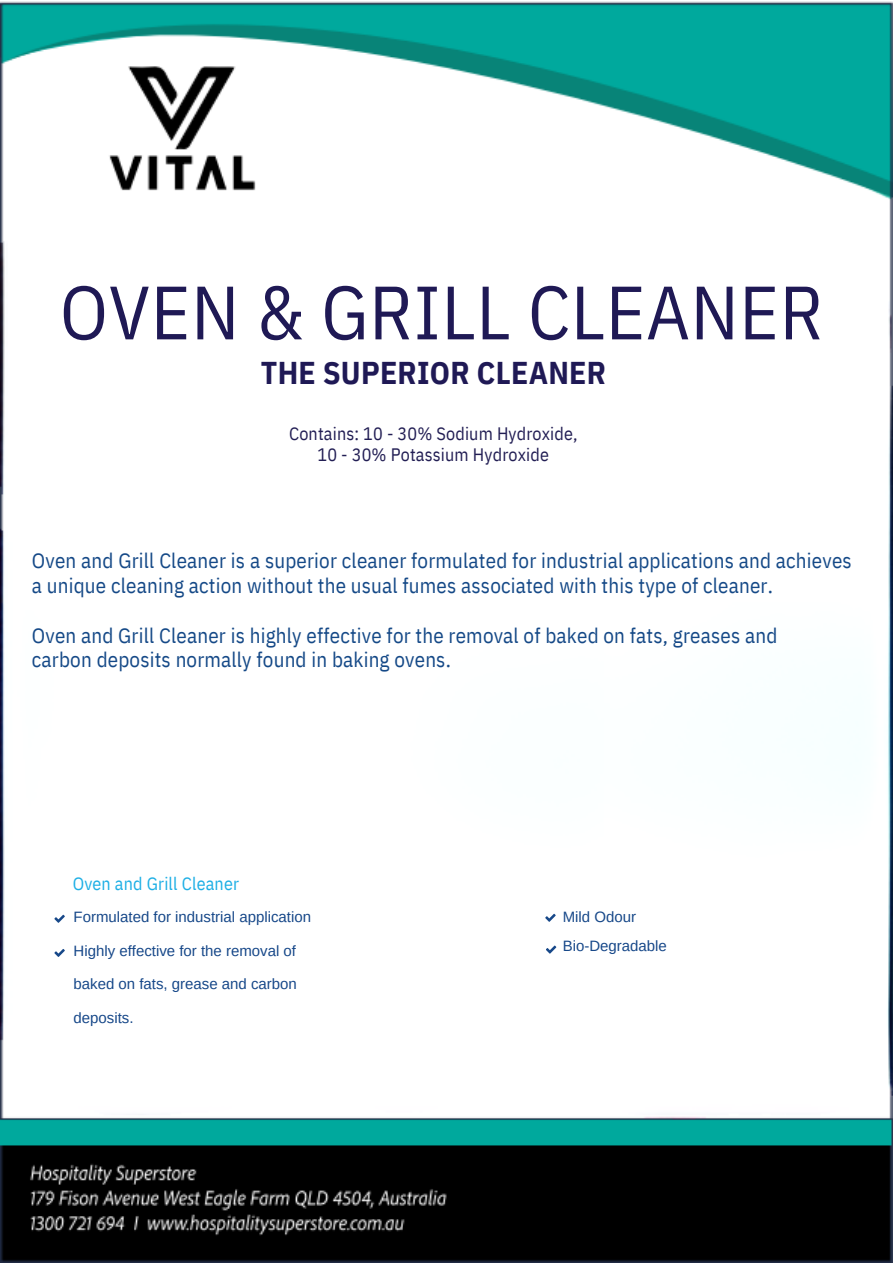
<style>
.page{position:relative;width:893px;height:1264px;background:#fff}
.page>*{position:absolute;margin:0;border:0;box-sizing:border-box;transform-origin:0 0}
.t1{font:75.45px "IBM Plex Sans Cond";letter-spacing:.01em;color:#1f1955}
.t2{font:700 31.5px "IBM Plex Sans Cond";letter-spacing:.01em;color:#1f1955}
.t3{font:21px/24.8px "IBM Plex Sans Cond";letter-spacing:.01em;color:#154987}
.t4{font:18px/21.3px "IBM Plex Sans Cond";letter-spacing:.01em;color:#221e54;text-align:center}
.t5{font:18px "IBM Plex Sans Cond";letter-spacing:.01em;color:#1eafe5}
.t6{font:15px/29.2px "Arimo";color:#174889}
</style>
<div class="page">
<img style="left:1px;top:1px;width:891px;height:1261px">
<svg style="left:54px;top:914px;width:11px;height:8px"></svg>
<svg style="left:54px;top:948px;width:11px;height:8px"></svg>
<svg style="left:545px;top:913px;width:10px;height:8px"></svg>
<svg style="left:546px;top:945px;width:10px;height:8px"></svg>
<p class="t1" style="left:60px;top:262px;width:764px">OVEN &amp; GRILL CLEANER</p>
<p class="t2" style="left:261px;top:352px;width:347px">THE SUPERIOR CLEANER</p>
<p class="t4" style="left:289px;top:422px;width:290px">Contains: 10 - 30% Sodium Hydroxide,<br>10 - 30% Potassium Hydroxide</p>
<p class="t3" style="left:32px;top:548px;width:821px">Oven and Grill Cleaner is a superior cleaner formulated for industrial applications and achieves a unique cleaning action without the usual fumes associated with this type of cleaner.</p>
<p class="t3" style="left:32px;top:622px;width:746px">Oven and Grill Cleaner is highly effective for the removal of baked on fats, greases and</p>
<p class="t3" style="left:32px;top:647px;width:420px">carbon deposits normally found in baking ovens.</p>
<p class="t5" style="left:73px;top:871px;width:168px">Oven and Grill Cleaner</p>
<p class="t6" style="left:74px;top:902px;width:239px">Formulated for industrial application</p>
<p class="t6" style="left:74px;top:935px;width:224px">Highly effective for the removal of</p>
<p class="t6" style="left:74px;top:969px;width:225px">baked on fats, grease and carbon</p>
<p class="t6" style="left:74px;top:1003px;width:61px">deposits.</p>
<p class="t6" style="left:562px;top:901px;width:106px">Mild Odour<br>Bio-Degradable</p>
</div>
